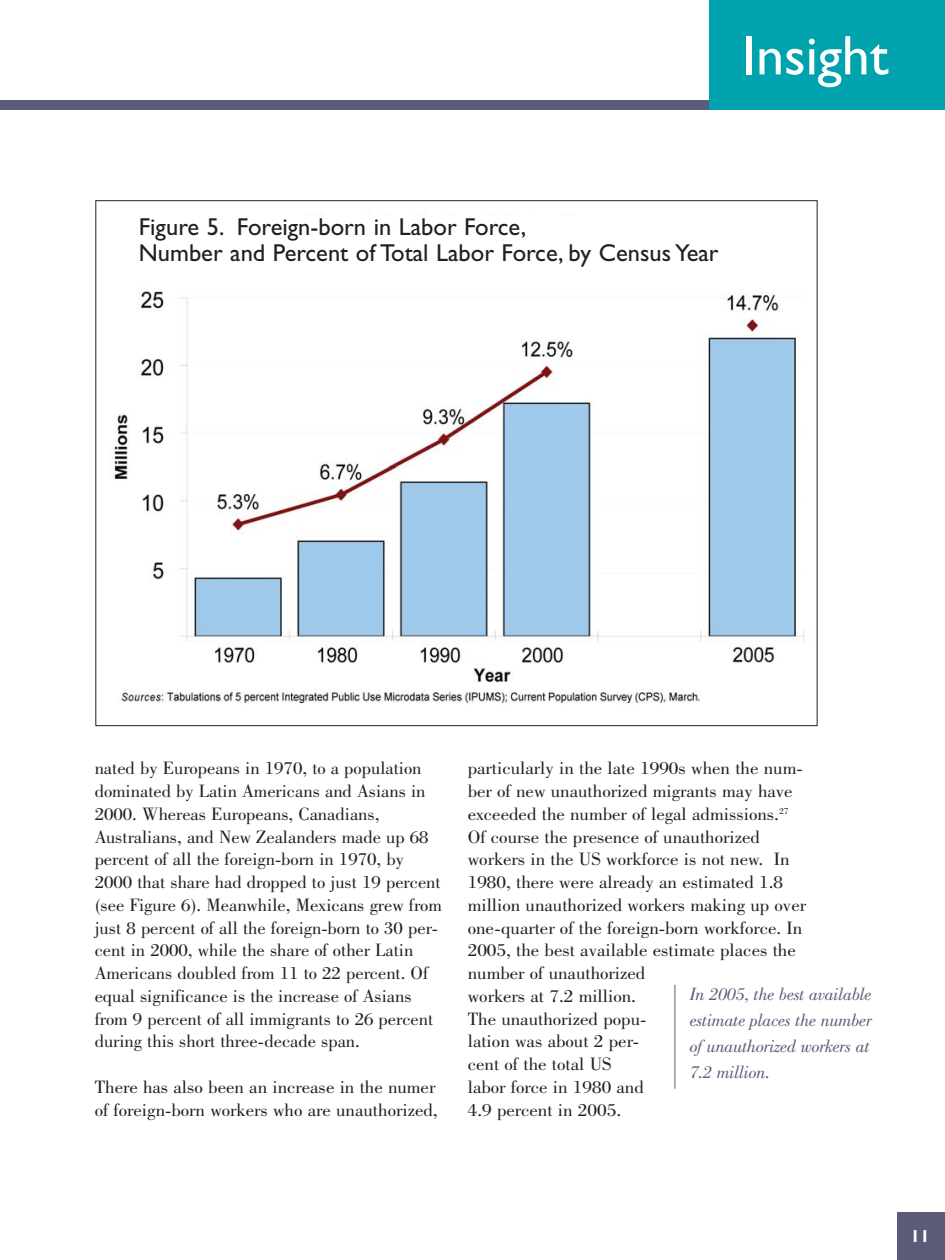
<style>
.page{position:relative;width:945px;height:1260px;background:#fff}
.page>*{position:absolute;margin:0;border:0;box-sizing:border-box;transform-origin:0 0}
.t1{font:56px "Gill Sans";color:#fff}
.t2{font:24.5px/26.2px "Gill Sans";color:#231f20}
.t3{font:18.9px/22.8px "Bodoni BT";color:#231f20}
.t4{font:italic 18.9px/26.2px "Bodoni BT";letter-spacing:-.015em;color:#5b5d78}
.t5{font:700 17.5px "Gill Sans";color:#fff}
</style>
<div class="page">
<div style="left:0;top:100px;width:723px;height:9px;background:#5b5d78"></div>
<div style="left:898px;top:1213px;width:47px;height:47px;background:#5b5d78"></div>
<div style="left:710px;top:0;width:235px;height:109px;background:#00a2ae"></div>
<hr style="left:675px;top:985px;width:1px;height:104px;background:#5b5d78">
<img style="left:114px;top:215px;width:691px;height:489px">
<div style="left:137px;top:217px;width:604px;height:56px;background:#fff"></div>
<h1 class="t1" style="left:742px;top:36px;width:148px">Insight</h1>
<p class="t2" style="left:139px;top:216px;width:581px">Figure 5. Foreign-born in Labor Force,<br>Number and Percent of Total Labor Force, by Census Year</p>
<p class="t3" style="left:95px;top:760px;width:349px">nated by Europeans in 1970, to a population dominated by Latin Americans and Asians in 2000. Whereas Europeans, Canadians, Australians, and New Zealanders made up 68 percent of all the foreign-born in 1970, by 2000 that share had dropped to just 19 percent (see Figure 6). Meanwhile, Mexicans grew from just 8 percent of all the foreign-born to 30 per&shy;cent in 2000, while the share of other Latin Americans doubled from 11 to 22 percent. Of equal significance is the increase of Asians from 9 percent of all immigrants to 26 percent during this short three-decade span.</p>
<p class="t3" style="left:95px;top:1079px;width:345px">There has also been an increase in the numer of foreign-born workers who are unauthorized,</p>
<p class="t3" style="left:468px;top:760px;width:340px">particularly in the late 1990s when the num&shy;ber of new unauthorized migrants may have exceeded the number of legal admissions.<sup>27<br></sup>Of course the presence of unauthorized workers in the US workforce is not new. In 1980, there were already an estimated 1.8 million unauthorized workers making up over one-quarter of the foreign-born workforce. In 2005, the best available estimate places the number of unauthorized<br>workers at 7.2 million.<br>The unauthorized popu-<br>lation was about 2 per-<br>cent of the total US<br>labor force in 1980 and<br>4.9 percent in 2005.</p>
<p class="t4" style="left:690px;top:984px;width:184px">In 2005, the best available estimate places the number of unauthorized workers at<br>7.2 million.</p>
<p class="t5" style="left:911px;top:1230px;width:21px">11</p>
</div>
